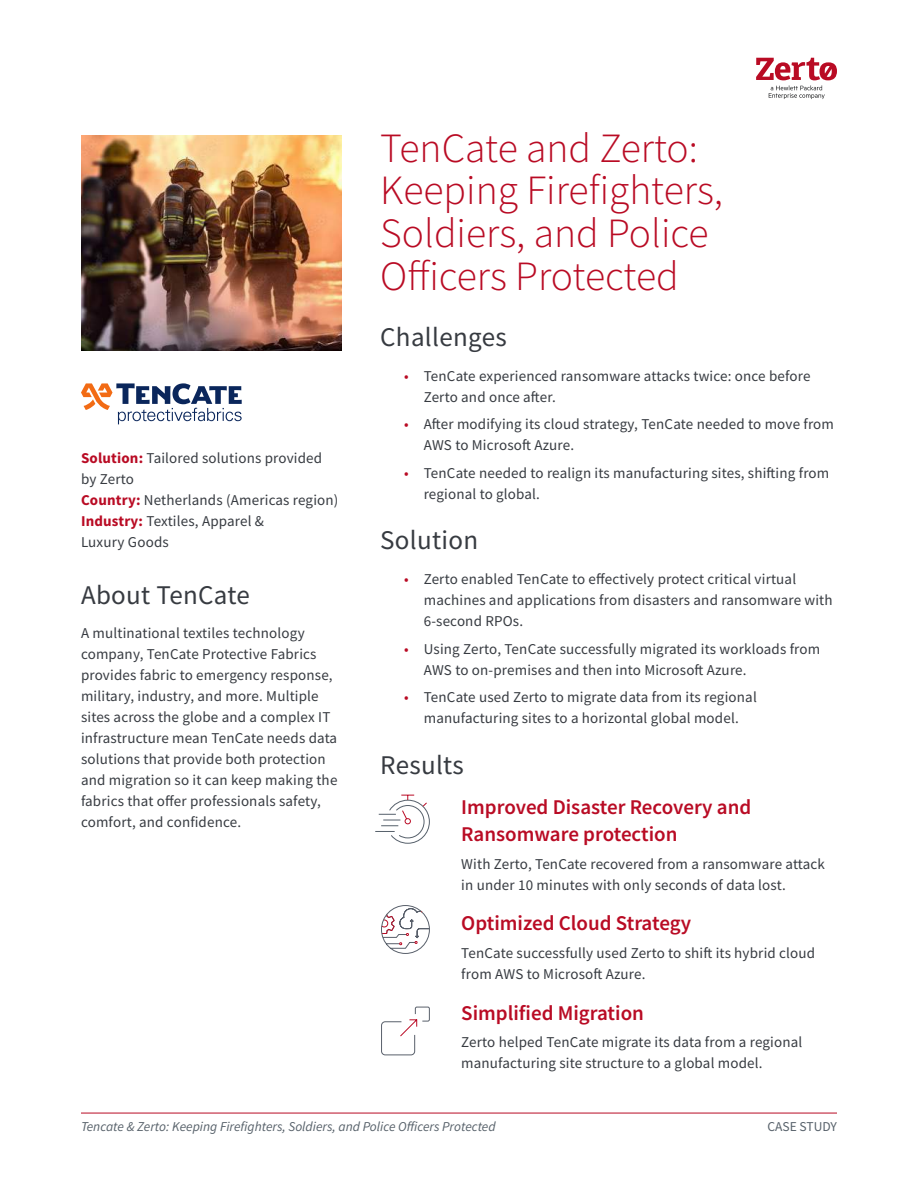
<style>
.page{position:relative;width:918px;height:1188px;background:#fff}
.page>*{position:absolute;margin:0;border:0;box-sizing:border-box;transform-origin:0 0}
.t1{font:300 41.55px/42.8px "Source Sans Pro";color:#b90b24}
.t2{font:27px "Source Sans Pro";letter-spacing:.01em;color:#373b41}
.t3{font:600 21px/27px "Source Sans Pro";color:#b90b24}
.t4{font:15px/21px "Source Sans Pro";letter-spacing:.01em;color:#373b41}
.t5{font:italic 13.5px "Source Sans Pro";color:#57616a}
.t6{font:13.5px "Source Sans Pro";color:#57616a}
.s1{font-weight:700;color:#b90b24}
.s2{color:#b90b24}
</style>
<div class="page">
<hr style="left:81px;top:1113px;width:756px;height:1px;background:#b90b24">
<svg style="left:756px;top:58px;width:81px;height:41px"></svg>
<img style="left:81px;top:135px;width:261px;height:216px">
<svg style="left:381px;top:1006px;width:49px;height:50px"></svg>
<svg style="left:381px;top:905px;width:49px;height:49px"></svg>
<svg style="left:375px;top:794px;width:55px;height:50px"></svg>
<svg style="left:81px;top:383px;width:161px;height:41px"></svg>
<p class="t4" style="left:81px;top:447px;width:259px"><span class="s1">Solution:</span> Tailored solutions provided by Zerto<br><span class="s1">Country:</span> Netherlands (Americas region)<br><span class="s1">Industry:</span> Textiles, Apparel &amp;<br>Luxury Goods</p>
<h2 class="t2" style="left:81px;top:578px;width:170px">About TenCate</h2>
<p class="t4" style="left:81px;top:623px;width:258px">A multinational textiles technology company, TenCate Protective Fabrics provides fabric to emergency response, military, industry, and more. Multiple sites across the globe and a complex IT infrastructure mean TenCate needs data solutions that provide both protection and migration so it can keep making the fabrics that offer professionals safety, comfort, and confidence.</p>
<h1 class="t1" style="left:380px;top:126px;width:344px">TenCate and Zerto:<br>Keeping Firefighters,<br>Soldiers, and Police<br>Officers Protected</h1>
<h2 class="t2" style="left:380px;top:326px;width:128px">Challenges</h2>
<p class="t4" style="left:424px;top:366px;width:388px;text-indent:-20px"><span class="s2">•</span> TenCate experienced ransomware attacks twice: once before<br>Zerto and once after.</p>
<p class="t4" style="left:424px;top:414px;width:412px;text-indent:-20px"><span class="s2">•</span> After modifying its cloud strategy, TenCate needed to move from<br>AWS to Microsoft Azure.</p>
<p class="t4" style="left:424px;top:462px;width:407px;text-indent:-20px"><span class="s2">•</span> TenCate needed to realign its manufacturing sites, shifting from regional to global.</p>
<h2 class="t2" style="left:380px;top:523px;width:100px">Solution</h2>
<p class="t4" style="left:424px;top:568px;width:410px;text-indent:-20px"><span class="s2">•</span> Zerto enabled TenCate to effectively protect critical virtual machines and applications from disasters and ransomware with<br>6-second RPOs.</p>
<p class="t4" style="left:424px;top:638px;width:398px;text-indent:-20px"><span class="s2">•</span> Using Zerto, TenCate successfully migrated its workloads from<br>AWS to on-premises and then into Microsoft Azure.</p>
<p class="t4" style="left:404px;top:687px;width:354px;text-align:center"><span class="s2">•</span> TenCate used Zerto to migrate data from its regional manufacturing sites to a horizontal global model.</p>
<h2 class="t2" style="left:380px;top:747px;width:85px">Results</h2>
<h3 class="t3" style="left:461px;top:795px;width:292px">Improved Disaster Recovery and<br>Ransomware protection</h3>
<p class="t4" style="left:461px;top:853px;width:365px">With Zerto, TenCate recovered from a ransomware attack in under 10 minutes with only seconds of data lost.</p>
<h3 class="t3" style="left:461px;top:912px;width:232px">Optimized Cloud Strategy</h3>
<p class="t4" style="left:461px;top:942px;width:356px">TenCate successfully used Zerto to shift its hybrid cloud from AWS to Microsoft Azure.</p>
<h3 class="t3" style="left:461px;top:999px;width:184px">Simplified Migration</h3>
<p class="t4" style="left:461px;top:1033px;width:343px">Zerto helped TenCate migrate its data from a regional manufacturing site structure to a global model.</p>
<p class="t5" style="left:81px;top:1118px;width:416px">Tencate &amp; Zerto: Keeping Firefighters, Soldiers, and Police Officers Protected</p>
<p class="t6" style="left:768px;top:1122px;width:71px">CASE STUDY</p>
</div>
